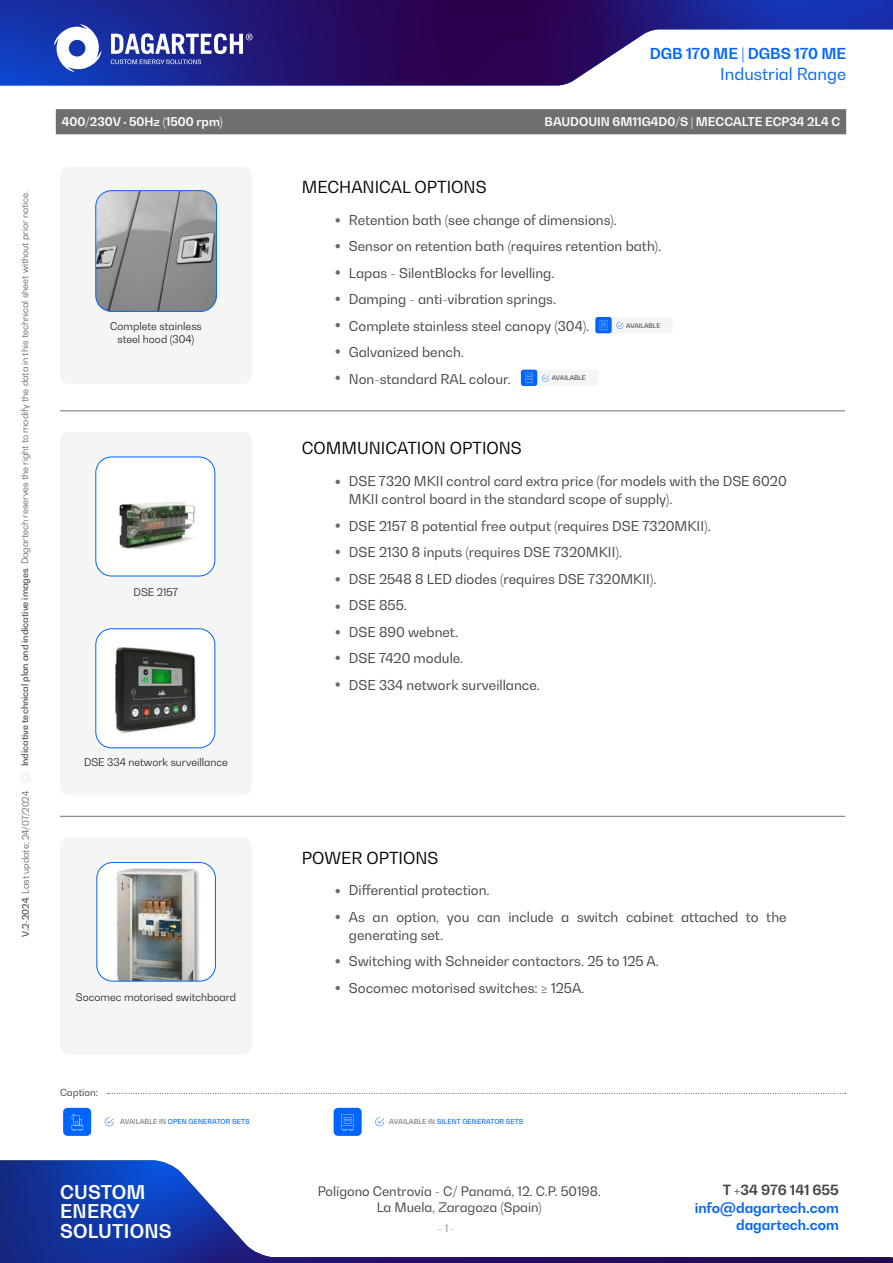
<style>
.page{position:relative;width:893px;height:1263px;background:#fff}
.page>*{position:absolute;margin:0;border:0;box-sizing:border-box;transform-origin:0 0}
.t1{font:700 18.75px/19.4px "Bw Gradual";letter-spacing:.01em;color:#fff}
.t2{font:16.5px "Bw Gradual";color:#000}
.t3{font:16.5px "Bw Gradual";color:#0064ff}
.t4{font:700 15px "Bw Gradual";color:#0064ff}
.t5{font:700 13.95px "Bw Gradual";color:#0064ff}
.t6{font:700 13.95px "Bw Gradual";color:#424242}
.t7{font:13.5px/26.5px "Bw Gradual";color:#424242}
.t8{font:12.9px/16.2px "Bw Gradual";color:#424242;text-align:center}
.t9{font:700 12px "Bw Gradual";color:#fff}
.t10{font:300 10.5px/12.6px "Bw Gradual";color:#000;text-align:center}
.t11{font:10.5px "Bw Gradual";color:#949091}
.t12{font:9.75px "Bw Gradual";color:#424242}
.t13{font:300 9px "Bw Gradual";color:#424242}
.t14{font:500 6.75px "Bw Gradual";letter-spacing:.01em;color:#0064ff}
.t15{font:500 6.3px "Bw Gradual";letter-spacing:.01em;color:#424242}
.s1{font-weight:500}
.s2{color:#706f6f}
</style>
<div class="page">
<img style="left:0;top:1160px;width:893px;height:103px">
<img style="left:0;top:0;width:893px;height:85px">
<svg style="left:111px;top:33px;width:142px;height:31px"></svg>
<svg style="left:54px;top:24px;width:47px;height:48px"></svg>
<div style="left:60px;top:167px;width:192px;height:217px;background:#f6f5f5;border-radius:9px"></div>
<div style="left:60px;top:837px;width:192px;height:217px;background:#f6f5f5;border-radius:9px"></div>
<svg style="left:335px;top:218px;width:5px;height:4px"></svg>
<svg style="left:335px;top:889px;width:5px;height:4px"></svg>
<svg style="left:335px;top:480px;width:5px;height:4px"></svg>
<svg style="left:335px;top:244px;width:5px;height:4px"></svg>
<svg style="left:335px;top:915px;width:5px;height:4px"></svg>
<svg style="left:335px;top:270px;width:5px;height:5px"></svg>
<svg style="left:335px;top:959px;width:5px;height:4px"></svg>
<svg style="left:335px;top:986px;width:5px;height:4px"></svg>
<svg style="left:335px;top:523px;width:5px;height:5px"></svg>
<svg style="left:335px;top:297px;width:5px;height:4px"></svg>
<svg style="left:335px;top:550px;width:5px;height:4px"></svg>
<svg style="left:335px;top:323px;width:5px;height:4px"></svg>
<svg style="left:335px;top:577px;width:5px;height:4px"></svg>
<svg style="left:335px;top:349px;width:5px;height:5px"></svg>
<svg style="left:335px;top:604px;width:5px;height:5px"></svg>
<svg style="left:335px;top:376px;width:5px;height:4px"></svg>
<svg style="left:335px;top:630px;width:5px;height:4px"></svg>
<svg style="left:335px;top:656px;width:5px;height:4px"></svg>
<svg style="left:335px;top:682px;width:5px;height:5px"></svg>
<img style="left:96px;top:191px;width:120px;height:120px">
<div style="left:96px;top:190px;width:121px;height:122px;border:1px solid #0064ff;border-radius:16px"></div>
<hr style="left:60px;top:411px;width:785px;height:1px;background:#706f6f">
<hr style="left:60px;top:816px;width:785px;height:1px;background:#706f6f">
<svg style="left:108px;top:1093px;width:737px;height:1px"></svg>
<div style="left:60px;top:432px;width:192px;height:363px;background:#f6f5f5;border-radius:9px"></div>
<div style="left:96px;top:457px;width:119px;height:119px;background:#fff;border-radius:16px"></div>
<img style="left:96px;top:457px;width:119px;height:93px">
<div style="left:96px;top:457px;width:119px;height:119px;border:1px solid #0064ff;border-radius:16px"></div>
<div style="left:96px;top:629px;width:119px;height:119px;background:#fff;border-radius:16px"></div>
<img style="left:96px;top:629px;width:119px;height:113px">
<div style="left:96px;top:629px;width:119px;height:119px;border:1px solid #0064ff;border-radius:16px"></div>
<div style="left:97px;top:862px;width:118px;height:119px;background:#fff;border-radius:16px"></div>
<img style="left:116px;top:868px;width:84px;height:111px">
<div style="left:97px;top:862px;width:119px;height:119px;border:1px solid #0064ff;border-radius:16px"></div>
<div style="left:521px;top:370px;width:77px;height:16px;background:#f6f5f5;border-radius:3px"></div>
<svg style="left:542px;top:375px;width:7px;height:7px"></svg>
<div style="left:521px;top:370px;width:16px;height:16px;background:#0064ff;border-radius:3px"></div>
<svg style="left:525px;top:373px;width:8px;height:10px"></svg>
<div style="left:595px;top:317px;width:78px;height:16px;background:#f6f5f5;border-radius:3px"></div>
<svg style="left:616px;top:322px;width:7px;height:7px"></svg>
<svg style="left:595px;top:317px;width:17px;height:16px"></svg>
<svg style="left:600px;top:320px;width:7px;height:10px"></svg>
<div style="left:334px;top:1108px;width:28px;height:28px;background:#0064ff;border-radius:4px"></div>
<svg style="left:342px;top:1114px;width:12px;height:17px"></svg>
<svg style="left:375px;top:1117px;width:9px;height:9px"></svg>
<div style="left:63px;top:1108px;width:28px;height:28px;background:#0064ff;border-radius:4px"></div>
<svg style="left:105px;top:1117px;width:9px;height:9px"></svg>
<svg style="left:72px;top:1114px;width:10px;height:16px"></svg>
<div style="left:56px;top:109px;width:790px;height:25px;background:#706f6f"></div>
<p class="t13" style="left:19px;top:766px;width:577px;rotate:-90deg"><span class="s1">Indicative technical plan and indicative images</span>. Dagartech reserves the right to modify the data in this technical sheet without prior notice.</p>
<p class="t13" style="left:20px;top:937px;width:147px;rotate:-90deg"><span class="s1">V.2-2024</span>. Last update: 24/07/2024</p>
<p class="t4" style="left:650px;top:44px;width:198px">DGB 170 ME | DGBS 170 ME</p>
<p class="t3" style="left:720px;top:63px;width:127px">Industrial Range</p>
<p class="t9" style="left:62px;top:114px;width:162px">400/230V · 50Hz (1500 rpm)</p>
<p class="t9" style="left:545px;top:114px;width:297px">BAUDOUIN 6M11G4D0/S | MECCALTE ECP34 2L4 C</p>
<p class="t10" style="left:110px;top:320px;width:93px">Complete stainless steel hood (304)</p>
<p class="t10" style="left:134px;top:585px;width:46px">DSE 2157</p>
<p class="t10" style="left:84px;top:756px;width:145px">DSE 334 network surveillance</p>
<p class="t10" style="left:76px;top:991px;width:162px">Socomec motorised switchboard</p>
<p class="t2" style="left:302px;top:176px;width:186px">MECHANICAL OPTIONS</p>
<p class="t7" style="left:349px;top:206px;width:314px">Retention bath (see change of dimensions).<br>Sensor on retention bath (requires retention bath).<br>Lapas - SilentBlocks for levelling.<br>Damping - anti-vibration springs.<br>Complete stainless steel canopy (304).<br>Galvanized bench.<br>Non-standard RAL colour.</p>
<p class="t15" style="left:626px;top:321px;width:36px">AVAILABLE</p>
<p class="t15" style="left:552px;top:374px;width:36px">AVAILABLE</p>
<p class="t2" style="left:302px;top:437px;width:221px">COMMUNICATION OPTIONS</p>
<p class="t7" style="left:349px;top:472px;width:439px;line-height:18px">DSE 7320 MKII control card extra price (for models with the DSE 6020<br>MKII control board in the standard scope of supply).</p>
<p class="t7" style="left:349px;top:512px;width:363px">DSE 2157 8 potential free output (requires DSE 7320MKII).<br>DSE 2130 8 inputs (requires DSE 7320MKII).<br>DSE 2548 8 LED diodes (requires DSE 7320MKII).<br>DSE 855.<br>DSE 890 webnet.<br>DSE 7420 module.<br>DSE 334 network surveillance.</p>
<p class="t2" style="left:302px;top:847px;width:138px">POWER OPTIONS</p>
<p class="t7" style="left:349px;top:877px;width:439px">Differential protection.<br>As an option, you can include a switch cabinet attached to the</p>
<p class="t7" style="left:349px;top:921px;width:311px">generating set.<br>Switching with Schneider contactors. 25 to 125 A.<br>Socomec motorised switches: ≥ 125A.</p>
<p class="t12" style="left:60px;top:1086px;width:40px">Caption:</p>
<p class="t14" style="left:120px;top:1117px;width:131px"><span class="s2">AVAILABLE IN</span> OPEN GENERATOR SETS</p>
<p class="t14" style="left:389px;top:1117px;width:136px"><span class="s2">AVAILABLE IN</span> SILENT GENERATOR SETS</p>
<h1 class="t1" style="left:60px;top:1182px;width:113px">CUSTOM<br>ENERGY<br>SOLUTIONS</h1>
<p class="t8" style="left:318px;top:1182px;width:285px">Polígono Centrovía - C/ Panamá, 12. C.P. 50198.<br>La Muela, Zaragoza (Spain)</p>
<p class="t11" style="left:438px;top:1221px;width:19px">- 1 -</p>
<p class="t6" style="left:723px;top:1180px;width:118px">T +34 976 141 655</p>
<p class="t5" style="left:695px;top:1199px;width:146px">info@dagartech.com</p>
<p class="t5" style="left:736px;top:1215px;width:104px">dagartech.com</p>
</div>
